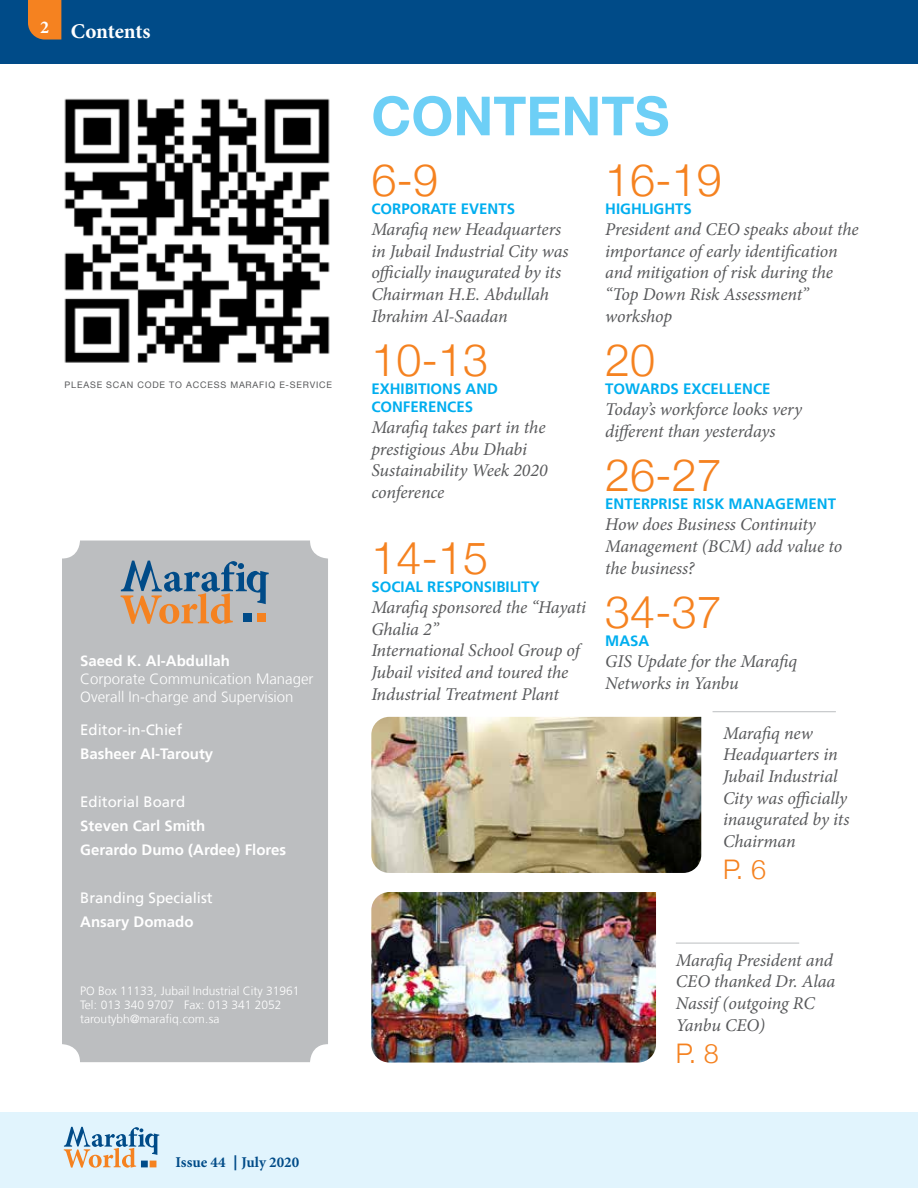
<style>
.page{position:relative;width:918px;height:1188px;background:#fff}
.page>*{position:absolute;margin:0;border:0;box-sizing:border-box;transform-origin:0 0}
.t1{font:700 54px "Helvetica Neue";color:#6dcff6}
.t2{font:300 45px "Helvetica Neue";color:#f58220}
.t3{font:300 27px "Helvetica Neue";color:#f58220}
.t4{font:700 21px "Minion Pro";letter-spacing:-.01em;color:#fff}
.t5{font:italic 18px/21.6px "Minion Pro";letter-spacing:-.01em;color:#58595b}
.t6{font:700 15px/18px "Frutiger LT Arabic 65";color:#00aeef}
.t7{font:700 15px/24px "Frutiger LT Arabic 65";color:#fff}
.t8{font:300 15px/18px "Frutiger LT Arabic 45";color:#fff}
.t9{font:15px "Frutiger LT Arabic 55 Roman";color:#fff}
.t10{font:700 15px "Minion Pro";color:#004b88}
.t11{font:300 12px/14.4px "Frutiger LT Arabic 45";color:#fff}
.t12{font:9px "Helvetica Neue";letter-spacing:.09em;color:#58595b}
.s1{font-family:"Helvetica Neue"}
</style>
<div class="page">
<div style="left:0;top:0;width:918px;height:63px;background:#004b88"></div>
<div style="left:0;top:1112px;width:918px;height:76px;background:#e1f4fd"></div>
<svg style="left:28px;top:0;width:33px;height:40px"></svg>
<svg style="left:64px;top:1127px;width:95px;height:41px"></svg>
<div style="left:62px;top:541px;width:266px;height:521px;background:#bcbec0;border-radius:18px"></div>
<svg style="left:121px;top:561px;width:148px;height:63px"></svg>
<hr style="left:713px;top:711px;width:123px;height:1px;background:#bcbec0">
<hr style="left:676px;top:943px;width:123px;height:1px;background:#bcbec0">
<img style="left:64px;top:98px;width:266px;height:265px">
<img style="left:371px;top:717px;width:330px;height:156px">
<img style="left:371px;top:892px;width:285px;height:171px">
<div style="left:243px;top:614px;width:9px;height:8px;background:#004b88"></div>
<div style="left:258px;top:614px;width:8px;height:8px;background:#f58220"></div>
<p class="t4" style="left:40px;top:16px;width:112px"><sup>2</sup> Contents</p>
<p class="t12" style="left:65px;top:379px;width:269px">PLEASE SCAN CODE TO ACCESS MARAFIQ E-SERVICE</p>
<p class="t7" style="left:80px;top:649px;width:151px">Saeed K. Al-Abdullah</p>
<p class="t8" style="left:80px;top:670px;width:235px">Corporate Communication Manager<br>Overall In-charge and Supervision</p>
<p class="t9" style="left:80px;top:718px;width:104px">Editor-in-Chief</p>
<p class="t7" style="left:80px;top:742px;width:135px">Basheer Al-Tarouty</p>
<p class="t9" style="left:80px;top:790px;width:107px">Editorial Board</p>
<p class="t7" style="left:80px;top:814px;width:207px">Steven Carl Smith<br>Gerardo Dumo (Ardee) Flores</p>
<p class="t9" style="left:80px;top:886px;width:134px">Branding Specialist</p>
<p class="t7" style="left:80px;top:910px;width:115px">Ansary Domado</p>
<p class="t11" style="left:80px;top:983px;width:221px">PO Box 11133, Jubail Industrial City 31961<br>Tel: 013 340 9707 Fax: 013 341 2052 taroutybh@marafiq.com.sa</p>
<p class="t10" style="left:176px;top:1151px;width:125px">Issue 44 <span class="s1">|</span> July 2020</p>
<h1 class="t1" style="left:371px;top:83px;width:300px">CONTENTS</h1>
<h2 class="t2" style="left:371px;top:152px;width:68px">6-9</h2>
<p class="t6" style="left:371px;top:199px;width:145px">CORPORATE EVENTS</p>
<p class="t5" style="left:371px;top:219px;width:199px">Marafiq new Headquarters in Jubail Industrial City was officially inaugurated by its<br>Chairman H.E. Abdullah<br>Ibrahim Al-Saadan</p>
<h2 class="t2" style="left:371px;top:332px;width:118px">10-13</h2>
<p class="t6" style="left:371px;top:379px;width:128px">EXHIBITIONS AND<br>CONFERENCES</p>
<p class="t5" style="left:371px;top:417px;width:178px">Marafiq takes part in the prestigious Abu Dhabi<br>Sustainability Week 2020 conference</p>
<h2 class="t2" style="left:371px;top:530px;width:118px">14-15</h2>
<p class="t6" style="left:371px;top:577px;width:170px">SOCIAL RESPONSIBILITY</p>
<p class="t5" style="left:371px;top:597px;width:216px">Marafiq sponsored the “Hayati<br>Ghalia 2”<br>International School Group of<br>Jubail visited and toured the<br>Industrial Treatment Plant</p>
<h2 class="t2" style="left:605px;top:152px;width:118px">16-19</h2>
<p class="t6" style="left:605px;top:199px;width:88px">HIGHLIGHTS</p>
<p class="t5" style="left:605px;top:219px;width:255px">President and CEO speaks about the importance of early identification and mitigation of risk during the “Top Down Risk Assessment” workshop</p>
<h2 class="t2" style="left:605px;top:332px;width:52px">20</h2>
<p class="t6" style="left:605px;top:379px;width:167px">TOWARDS EXCELLENCE</p>
<p class="t5" style="left:605px;top:399px;width:198px">Today’s workforce looks very different than yesterdays</p>
<h2 class="t2" style="left:605px;top:447px;width:118px">26-27</h2>
<p class="t6" style="left:605px;top:494px;width:232px">ENTERPRISE RISK MANAGEMENT</p>
<p class="t5" style="left:605px;top:514px;width:239px">How does Business Continuity<br>Management (BCM) add value to the business?</p>
<h2 class="t2" style="left:605px;top:584px;width:118px">34-37</h2>
<p class="t6" style="left:605px;top:631px;width:46px">MASA</p>
<p class="t5" style="left:605px;top:651px;width:193px">GIS Update for the Marafiq<br>Networks in Yanbu</p>
<p class="t5" style="left:723px;top:722px;width:128px">Marafiq new<br>Headquarters in<br>Jubail Industrial<br>City was officially inaugurated by its<br>Chairman</p>
<h3 class="t3" style="left:723px;top:853px;width:44px">P. 6</h3>
<p class="t5" style="left:676px;top:949px;width:161px">Marafiq President and<br>CEO thanked Dr. Alaa<br>Nassif (outgoing RC<br>Yanbu CEO)</p>
<h3 class="t3" style="left:676px;top:1037px;width:44px">P. 8</h3>
</div>
